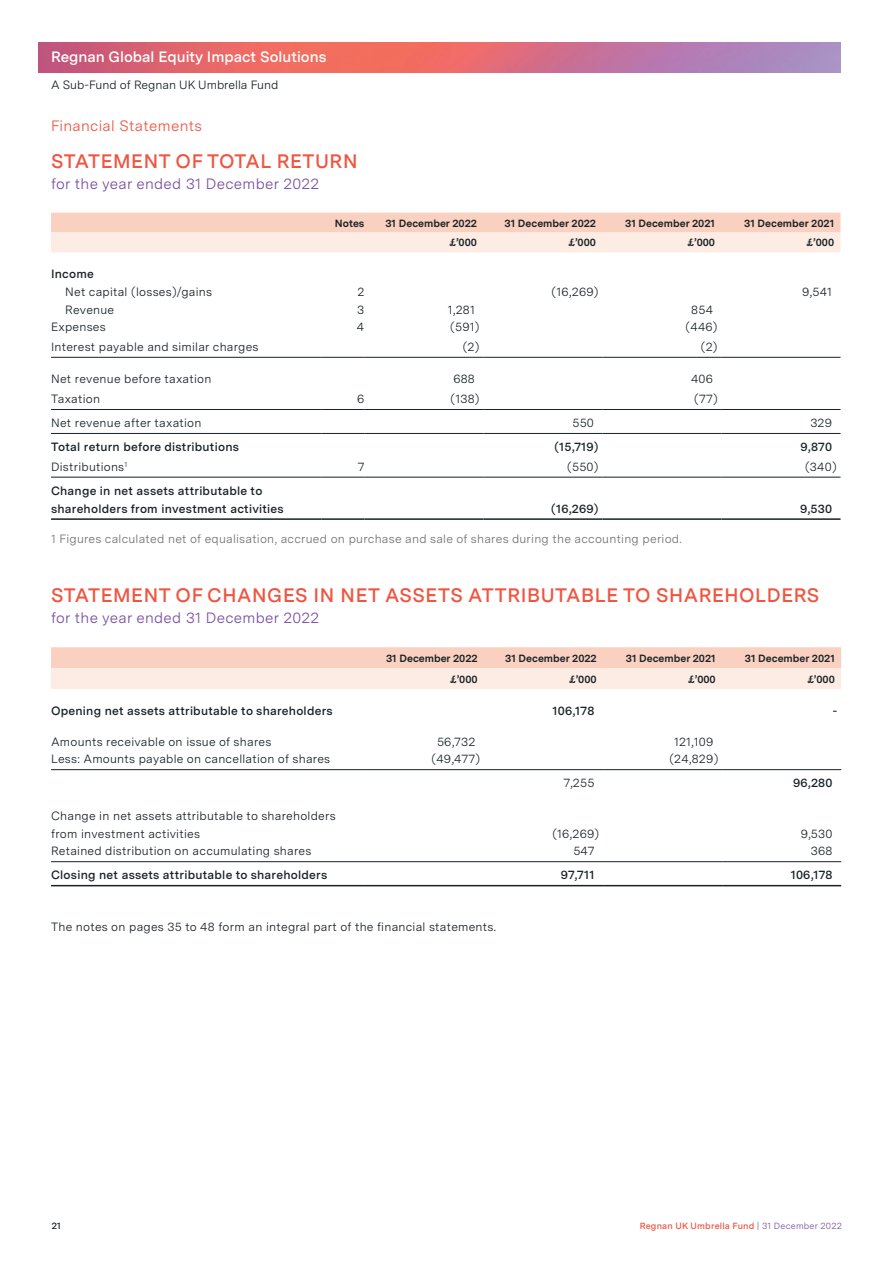
<style>
.page{position:relative;width:893px;height:1263px;background:#fff}
.page>*{position:absolute;margin:0;border:0;box-sizing:border-box;transform-origin:0 0}
.t1{font:600 19.5px "Messina Sans";letter-spacing:.03em;color:#ee5642}
.t2{font:15px "Messina Sans";letter-spacing:.02em;color:#784fa0}
.t3{font:600 15px "Messina Sans";color:#fff}
.t4{font:15px "Messina Sans";letter-spacing:.02em;color:#ee5642}
.t5{font:12px/18px "Messina Sans";letter-spacing:.02em;color:#182125}
.t6{font:600 12px/18px "Messina Sans";letter-spacing:.02em;color:#182125}
.t7{font:12px "Messina Sans";letter-spacing:.02em;color:#727276}
.t8{font:12px "Messina Sans";color:#182125}
.t9{font:700 10.5px "Messina Sans";color:#182125}
.t10{font:600 9px "Messina Sans";letter-spacing:.02em;color:#ee5642}
.t11{font:9px "Messina Sans";color:#182125}
.s1{font-weight:400;color:#784fa0}
</style>
<div class="page">
<img style="left:39px;top:43px;width:801px;height:29px">
<svg style="left:51px;top:213px;width:789px;height:39px;background:#fbded1"></svg>
<hr style="left:51px;top:357px;width:271px;height:1px;background:#182125">
<hr style="left:322px;top:357px;width:42px;height:1px;background:#182125">
<hr style="left:364px;top:357px;width:119px;height:1px;background:#182125">
<hr style="left:483px;top:357px;width:119px;height:1px;background:#182125">
<hr style="left:602px;top:357px;width:119px;height:1px;background:#182125">
<hr style="left:721px;top:357px;width:119px;height:1px;background:#182125">
<hr style="left:51px;top:409px;width:271px;height:1px;background:#182125">
<hr style="left:322px;top:409px;width:42px;height:1px;background:#182125">
<hr style="left:364px;top:409px;width:119px;height:1px;background:#182125">
<hr style="left:483px;top:409px;width:119px;height:1px;background:#182125">
<hr style="left:602px;top:409px;width:119px;height:1px;background:#182125">
<hr style="left:721px;top:409px;width:119px;height:1px;background:#182125">
<hr style="left:51px;top:433px;width:271px;height:1px;background:#182125">
<hr style="left:322px;top:433px;width:42px;height:1px;background:#182125">
<hr style="left:364px;top:433px;width:119px;height:1px;background:#182125">
<hr style="left:483px;top:433px;width:119px;height:1px;background:#182125">
<hr style="left:602px;top:433px;width:119px;height:1px;background:#182125">
<hr style="left:721px;top:433px;width:119px;height:1px;background:#182125">
<hr style="left:51px;top:518px;width:271px;height:2px;background:#182125">
<hr style="left:322px;top:518px;width:42px;height:2px;background:#182125">
<hr style="left:364px;top:518px;width:119px;height:2px;background:#182125">
<hr style="left:483px;top:518px;width:119px;height:2px;background:#182125">
<hr style="left:602px;top:518px;width:119px;height:2px;background:#182125">
<hr style="left:721px;top:518px;width:119px;height:2px;background:#182125">
<hr style="left:51px;top:477px;width:271px;height:1px;background:#182125">
<hr style="left:322px;top:477px;width:42px;height:1px;background:#182125">
<hr style="left:364px;top:477px;width:119px;height:1px;background:#182125">
<hr style="left:483px;top:477px;width:119px;height:1px;background:#182125">
<hr style="left:602px;top:477px;width:119px;height:1px;background:#182125">
<hr style="left:721px;top:477px;width:119px;height:1px;background:#182125">
<svg style="left:51px;top:647px;width:790px;height:42px;background:#fbded1"></svg>
<hr style="left:51px;top:861px;width:314px;height:1px;background:#182125">
<hr style="left:365px;top:861px;width:119px;height:1px;background:#182125">
<hr style="left:484px;top:861px;width:119px;height:1px;background:#182125">
<hr style="left:603px;top:861px;width:119px;height:1px;background:#182125">
<hr style="left:722px;top:861px;width:119px;height:1px;background:#182125">
<hr style="left:51px;top:885px;width:314px;height:1px;background:#182125">
<hr style="left:365px;top:885px;width:119px;height:1px;background:#182125">
<hr style="left:484px;top:885px;width:119px;height:1px;background:#182125">
<hr style="left:603px;top:885px;width:119px;height:1px;background:#182125">
<hr style="left:722px;top:885px;width:119px;height:1px;background:#182125">
<hr style="left:51px;top:769px;width:314px;height:1px;background:#182125">
<hr style="left:365px;top:769px;width:119px;height:1px;background:#182125">
<hr style="left:484px;top:769px;width:119px;height:1px;background:#182125">
<hr style="left:603px;top:769px;width:119px;height:1px;background:#182125">
<hr style="left:722px;top:769px;width:119px;height:1px;background:#182125">
<p class="t3" style="left:51px;top:46px;width:277px">Regnan Global Equity Impact Solutions</p>
<p class="t8" style="left:51px;top:76px;width:229px">A Sub-Fund of Regnan UK Umbrella Fund</p>
<p class="t4" style="left:51px;top:114px;width:152px">Financial Statements</p>
<h1 class="t1" style="left:51px;top:147px;width:308px">STATEMENT OF TOTAL RETURN</h1>
<p class="t2" style="left:51px;top:173px;width:270px">for the year ended 31 December 2022</p>
<p class="t9" style="left:335px;top:215px;width:31px">Notes</p>
<p class="t9" style="left:385px;top:215px;width:93px">31 December 2022</p>
<p class="t9" style="left:505px;top:215px;width:93px">31 December 2022</p>
<p class="t9" style="left:625px;top:215px;width:91px">31 December 2021</p>
<p class="t9" style="left:744px;top:215px;width:91px">31 December 2021</p>
<p class="t9" style="left:449px;top:235px;width:29px">£’000</p>
<p class="t9" style="left:568px;top:235px;width:29px">£’000</p>
<p class="t9" style="left:688px;top:235px;width:29px">£’000</p>
<p class="t9" style="left:807px;top:235px;width:29px">£’000</p>
<p class="t6" style="left:51px;top:265px;width:44px">Income</p>
<p class="t5" style="left:65px;top:282px;width:148px">Net capital (losses)/gains</p>
<p class="t5" style="left:357px;top:282px;width:9px">2</p>
<p class="t5" style="left:552px;top:282px;width:48px">(16,269)</p>
<p class="t5" style="left:802px;top:282px;width:31px">9,541</p>
<p class="t5" style="left:65px;top:300px;width:51px">Revenue</p>
<p class="t5" style="left:357px;top:300px;width:9px">3</p>
<p class="t5" style="left:448px;top:300px;width:29px">1,281</p>
<p class="t5" style="left:691px;top:300px;width:23px">854</p>
<p class="t5" style="left:51px;top:318px;width:56px">Expenses</p>
<p class="t5" style="left:357px;top:318px;width:9px">4</p>
<p class="t5" style="left:450px;top:318px;width:31px">(591)</p>
<p class="t5" style="left:685px;top:318px;width:34px">(446)</p>
<p class="t5" style="left:51px;top:337px;width:209px">Interest payable and similar charges</p>
<p class="t5" style="left:463px;top:337px;width:18px">(2)</p>
<p class="t5" style="left:701px;top:337px;width:18px">(2)</p>
<p class="t5" style="left:51px;top:370px;width:162px">Net revenue before taxation</p>
<p class="t5" style="left:453px;top:370px;width:23px">688</p>
<p class="t5" style="left:691px;top:370px;width:23px">406</p>
<p class="t5" style="left:51px;top:390px;width:51px">Taxation</p>
<p class="t5" style="left:357px;top:390px;width:9px">6</p>
<p class="t5" style="left:451px;top:390px;width:30px">(138)</p>
<p class="t5" style="left:694px;top:390px;width:25px">(77)</p>
<p class="t5" style="left:51px;top:414px;width:152px">Net revenue after taxation</p>
<p class="t5" style="left:572px;top:414px;width:23px">550</p>
<p class="t5" style="left:810px;top:414px;width:23px">329</p>
<p class="t6" style="left:51px;top:437px;width:189px">Total return before distributions</p>
<p class="t6" style="left:554px;top:437px;width:46px">(15,719)</p>
<p class="t6" style="left:800px;top:437px;width:33px">9,870</p>
<p class="t5" style="left:51px;top:457px;width:78px">Distributions<sup>1</sup></p>
<p class="t5" style="left:358px;top:457px;width:8px">7</p>
<p class="t5" style="left:567px;top:457px;width:33px">(550)</p>
<p class="t5" style="left:805px;top:457px;width:33px">(340)</p>
<p class="t6" style="left:51px;top:481px;width:234px">Change in net assets attributable to shareholders from investment activities</p>
<p class="t6" style="left:551px;top:499px;width:49px">(16,269)</p>
<p class="t6" style="left:800px;top:499px;width:34px">9,530</p>
<p class="t7" style="left:51px;top:530px;width:632px">1 Figures calculated net of equalisation, accrued on purchase and sale of shares during the accounting period.</p>
<h1 class="t1" style="left:51px;top:581px;width:770px">STATEMENT OF CHANGES IN NET ASSETS ATTRIBUTABLE TO SHAREHOLDERS</h1>
<p class="t2" style="left:51px;top:607px;width:270px">for the year ended 31 December 2022</p>
<p class="t9" style="left:386px;top:651px;width:93px">31 December 2022</p>
<p class="t9" style="left:505px;top:651px;width:93px">31 December 2022</p>
<p class="t9" style="left:626px;top:651px;width:91px">31 December 2021</p>
<p class="t9" style="left:745px;top:651px;width:91px">31 December 2021</p>
<p class="t9" style="left:450px;top:672px;width:29px">£’000</p>
<p class="t9" style="left:569px;top:672px;width:29px">£’000</p>
<p class="t9" style="left:688px;top:672px;width:29px">£’000</p>
<p class="t9" style="left:807px;top:672px;width:29px">£’000</p>
<p class="t6" style="left:51px;top:702px;width:283px">Opening net assets attributable to shareholders</p>
<p class="t6" style="left:553px;top:702px;width:43px">106,178</p>
<p class="t6" style="left:833px;top:702px;width:6px">-</p>
<p class="t5" style="left:51px;top:732px;width:222px">Amounts receivable on issue of shares</p>
<p class="t5" style="left:437px;top:732px;width:40px">56,732</p>
<p class="t5" style="left:674px;top:732px;width:41px">121,109</p>
<p class="t5" style="left:51px;top:750px;width:281px">Less: Amounts payable on cancellation of shares</p>
<p class="t5" style="left:432px;top:750px;width:50px">(49,477)</p>
<p class="t5" style="left:669px;top:750px;width:50px">(24,829)</p>
<p class="t5" style="left:563px;top:774px;width:32px">7,255</p>
<p class="t6" style="left:793px;top:774px;width:41px">96,280</p>
<p class="t5" style="left:51px;top:806px;width:286px">Change in net assets attributable to shareholders from investment activities</p>
<p class="t5" style="left:552px;top:824px;width:48px">(16,269)</p>
<p class="t5" style="left:801px;top:824px;width:33px">9,530</p>
<p class="t5" style="left:51px;top:842px;width:262px">Retained distribution on accumulating shares</p>
<p class="t5" style="left:573px;top:842px;width:23px">547</p>
<p class="t5" style="left:811px;top:842px;width:23px">368</p>
<p class="t6" style="left:51px;top:866px;width:278px">Closing net assets attributable to shareholders</p>
<p class="t6" style="left:561px;top:866px;width:35px">97,711</p>
<p class="t6" style="left:791px;top:866px;width:43px">106,178</p>
<p class="t5" style="left:51px;top:917px;width:446px">The notes on pages 35 to 48 form an integral part of the financial statements.</p>
<p class="t11" style="left:52px;top:1219px;width:11px">21</p>
<p class="t10" style="left:640px;top:1219px;width:204px">Regnan UK Umbrella Fund <span class="s1">| 31 December 2022</span></p>
</div>
